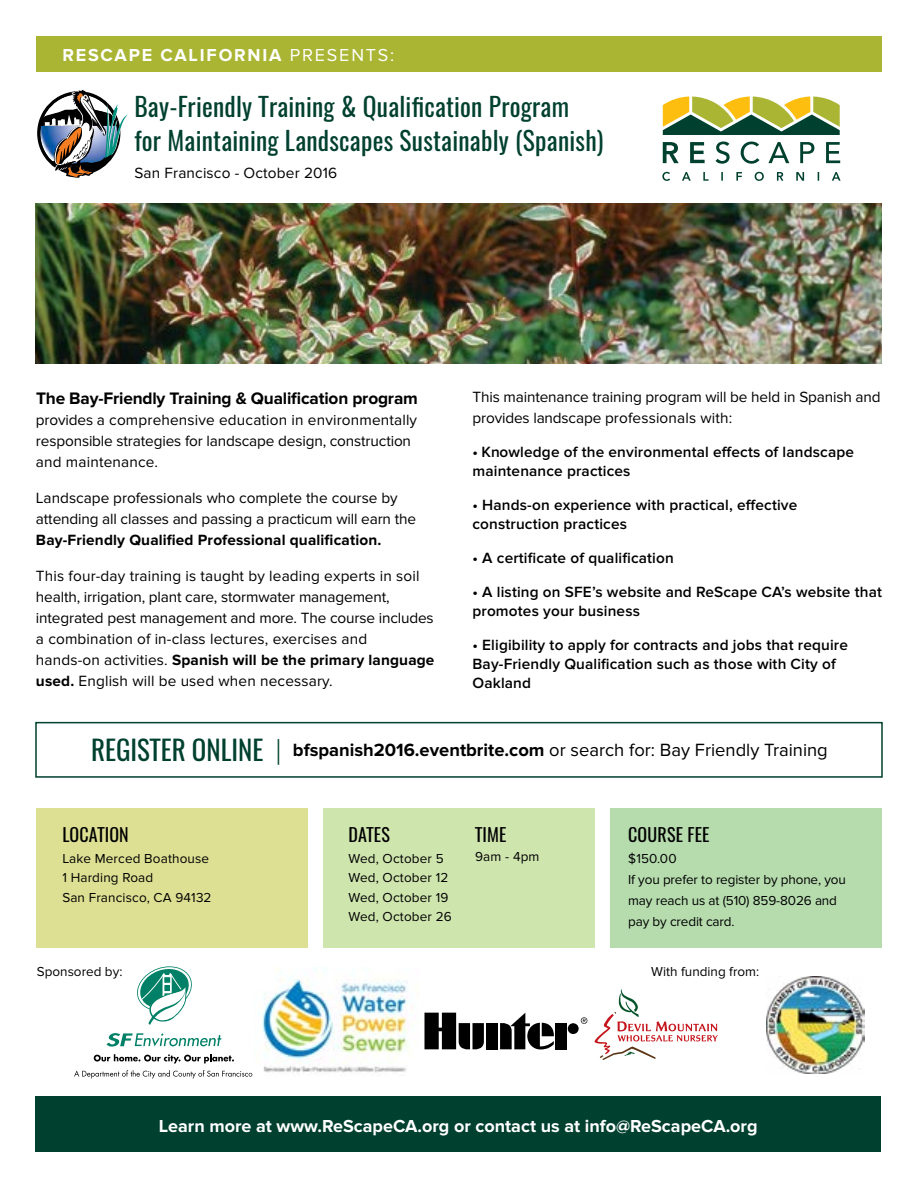
<style>
.page{position:relative;width:918px;height:1188px;background:#fff}
.page>*{position:absolute;margin:0;border:0;box-sizing:border-box;transform-origin:0 0}
.t1{font:25.5px/34.5px "Oswald";letter-spacing:.01em;color:#00402e}
.t2{font:18.3px "Proxima Nova";color:#000}
.t3{font:700 18px "Proxima Nova";color:#fff}
.t4{font:700 18px "Proxima Nova";letter-spacing:.1em;color:#fff}
.t5{font:18px "Oswald";letter-spacing:.01em;color:#000}
.t6{font:700 17.25px "Proxima Nova";letter-spacing:-.01em;color:#000}
.t7{font:600 15.3px/18.9px "Proxima Nova";letter-spacing:.01em;color:#000}
.t8{font:15.3px/21px "Proxima Nova";letter-spacing:.01em;color:#000}
.t9{font:15.3px/21px "Proxima Nova";letter-spacing:-.01em;color:#000}
.t10{font:700 15.3px "Proxima Nova";letter-spacing:.01em;color:#000}
.t11{font:13.5px/19.5px "Proxima Nova";color:#000}
.s1{font-weight:400}
.s2{font-weight:700}
.s3{font-family:"Oswald";font-size:27px;color:#00402e}
.s4{font-family:"Oswald";font-weight:200;font-size:27px;color:#00402e}
</style>
<div class="page">
<div style="left:36px;top:36px;width:846px;height:36px;background:#a9b533"></div>
<svg style="left:663px;top:97px;width:177px;height:38px"></svg>
<svg style="left:663px;top:142px;width:177px;height:22px"></svg>
<svg style="left:662px;top:172px;width:179px;height:9px"></svg>
<div style="left:35px;top:1096px;width:846px;height:56px;background:#00402e"></div>
<img style="left:35px;top:204px;width:847px;height:160px">
<div style="left:37px;top:808px;width:271px;height:140px;background:#dde093"></div>
<div style="left:324px;top:808px;width:271px;height:140px;background:#cfe5ae"></div>
<div style="left:611px;top:808px;width:271px;height:140px;background:#b6dcae"></div>
<div style="left:35px;top:722px;width:848px;height:56px;border:2px solid #00402e"></div>
<svg style="left:38px;top:89px;width:90px;height:89px"></svg>
<svg style="left:137px;top:966px;width:55px;height:59px"></svg>
<svg style="left:106px;top:1033px;width:115px;height:14px"></svg>
<svg style="left:94px;top:1054px;width:140px;height:9px"></svg>
<svg style="left:74px;top:1070px;width:178px;height:9px"></svg>
<img style="left:262px;top:968px;width:152px;height:105px">
<svg style="left:594px;top:989px;width:124px;height:71px"></svg>
<img style="left:767px;top:976px;width:97px;height:98px">
<svg style="left:581px;top:1017px;width:6px;height:7px"></svg>
<div style="left:486px;top:1023px;width:12px;height:26px;background:#000"></div>
<div style="left:568px;top:1023px;width:11px;height:11px;background:#000;border-radius:50%"></div>
<div style="left:556px;top:1023px;width:11px;height:26px;background:#000"></div>
<svg style="left:500px;top:1013px;width:54px;height:37px"></svg>
<svg style="left:424px;top:1013px;width:60px;height:37px"></svg>
<p class="t4" style="left:62px;top:45px;width:334px">RESCAPE CALIFORNIA <span class="s1">PRESENTS:</span></p>
<h1 class="t1" style="left:134px;top:89px;width:471px">Bay-Friendly Training &amp; Qualification Program<br>for Maintaining Landscapes Sustainably (Spanish)</h1>
<p class="t8" style="left:134px;top:163px;width:204px">San Francisco - October 2016</p>
<p class="t6" style="left:36px;top:388px;width:383px">The Bay-Friendly Training &amp; Qualification program</p>
<p class="t9" style="left:36px;top:409px;width:383px">provides a comprehensive education in environmentally responsible strategies for landscape design, construction and maintenance.</p>
<p class="t9" style="left:36px;top:487px;width:382px">Landscape professionals who complete the course by attending all classes and passing a practicum will earn the</p>
<p class="t10" style="left:36px;top:531px;width:347px">Bay-Friendly Qualified Professional qualification.</p>
<p class="t8" style="left:36px;top:565px;width:400px">This four-day training is taught by leading experts in soil health, irrigation, plant care, stormwater management, integrated pest management and more. The course includes a combination of in-class lectures, exercises and hands-on activities. <span class="s2">Spanish will be the primary language used.</span> English will be used when necessary.</p>
<p class="t9" style="left:473px;top:387px;width:410px">This maintenance training program will be held in Spanish and provides landscape professionals with:</p>
<p class="t7" style="left:473px;top:443px;width:383px">• Knowledge of the environmental effects of landscape maintenance practices</p>
<p class="t7" style="left:473px;top:496px;width:326px">• Hands-on experience with practical, effective construction practices</p>
<p class="t7" style="left:473px;top:549px;width:203px">• A certificate of qualification</p>
<p class="t7" style="left:473px;top:583px;width:411px">• A listing on SFE’s website and ReScape CA’s website that promotes your business</p>
<p class="t7" style="left:473px;top:636px;width:377px">• Eligibility to apply for contracts and jobs that require<br>Bay-Friendly Qualification such as those with City of<br>Oakland</p>
<p class="t2" style="left:91px;top:740px;width:738px"><span class="s3">REGISTER ONLINE</span> <span class="s4">|</span> <span class="s2">bfspanish2016.eventbrite.com</span> or search for: Bay Friendly Training</p>
<p class="t5" style="left:62px;top:822px;width:68px">LOCATION</p>
<p class="t11" style="left:62px;top:849px;width:151px">Lake Merced Boathouse<br>1 Harding Road<br>San Francisco, CA 94132</p>
<p class="t11" style="left:37px;top:962px;width:87px">Sponsored by:</p>
<p class="t5" style="left:349px;top:822px;width:43px">DATES</p>
<p class="t11" style="left:349px;top:849px;width:105px">Wed, October 5<br>Wed, October 12<br>Wed, October 19<br>Wed, October 26</p>
<p class="t5" style="left:475px;top:822px;width:33px">TIME</p>
<p class="t11" style="left:475px;top:847px;width:66px">9am - 4pm</p>
<p class="t5" style="left:628px;top:822px;width:83px">COURSE FEE</p>
<p class="t11" style="left:628px;top:848px;width:219px;line-height:21px">$150.00<br>If you prefer to register by phone, you may reach us at (510) 859-8026 and pay by credit card.</p>
<p class="t11" style="left:651px;top:962px;width:110px">With funding from:</p>
<p class="t3" style="left:159px;top:1116px;width:600px">Learn more at www.ReScapeCA.org or contact us at info@ReScapeCA.org</p>
</div>
